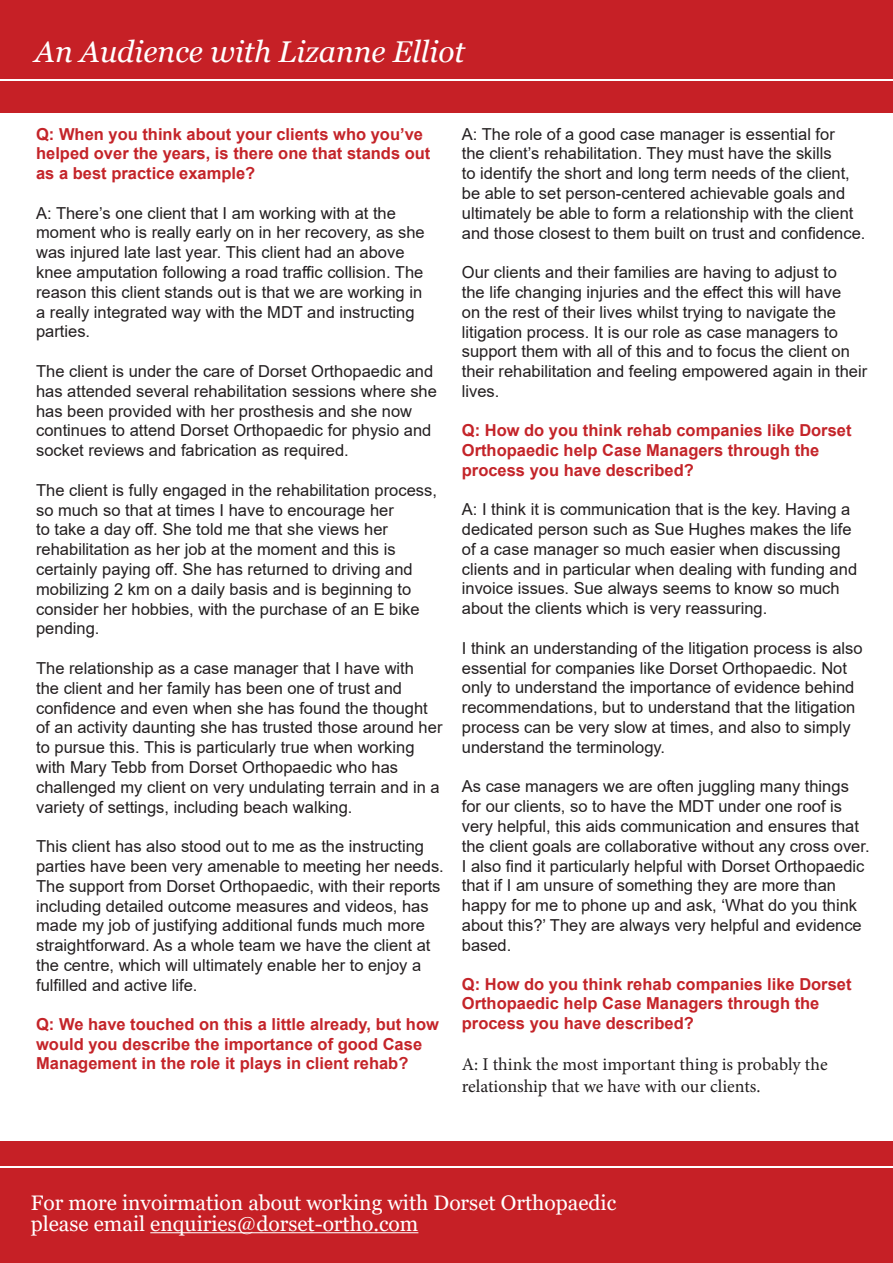
<style>
.page{position:relative;width:893px;height:1263px;background:#fff}
.page>*{position:absolute;margin:0;border:0;box-sizing:border-box;transform-origin:0 0}
.t1{font:italic 30px "Georgia";color:#fff}
.t2{font:21px/21px "Georgia";color:#fff}
.t3{font:18px/21.6px "Minion Pro";letter-spacing:-.005em;color:#231f20}
.t4{font:16.5px/19.8px "Arial";color:#231f20}
.t5{font:700 16.5px/19.6px "Arial";color:#c42429}
</style>
<div class="page">
<div style="left:0;top:0;width:893px;height:113px;background:#c62026"></div>
<hr style="left:0;top:80px;width:893px;height:1px;background:#fff">
<div style="left:0;top:1142px;width:893px;height:121px;background:#c62026"></div>
<hr style="left:0;top:1166px;width:893px;height:1px;background:#fff">
<hr style="left:150px;top:1232px;width:268px;height:1px;background:#fff">
<p class="t1" style="left:35px;top:33px;width:432px">An Audience with Lizanne Elliot</p>
<p class="t5" style="left:36px;top:124px;width:396px">Q: When you think about your clients who you’ve helped over the years, is there one that stands out as a best practice example?</p>
<p class="t4" style="left:36px;top:203px;width:390px">A: There’s one client that I am working with at the moment who is really early on in her recovery, as she was injured late last year. This client had an above knee amputation following a road traffic collision. The reason this client stands out is that we are working in a really integrated way with the MDT and instructing parties.</p>
<p class="t4" style="left:36px;top:361px;width:402px">The client is under the care of Dorset Orthopaedic and has attended several rehabilitation sessions where she has been provided with her prosthesis and she now continues to attend Dorset Orthopaedic for physio and socket reviews and fabrication as required.</p>
<p class="t4" style="left:36px;top:480px;width:402px">The client is fully engaged in the rehabilitation process, so much so that at times I have to encourage her<br>to take a day off. She told me that she views her rehabilitation as her job at the moment and this is certainly paying off. She has returned to driving and mobilizing 2 km on a daily basis and is beginning to consider her hobbies, with the purchase of an E bike pending.</p>
<p class="t4" style="left:36px;top:658px;width:408px">The relationship as a case manager that I have with<br>the client and her family has been one of trust and confidence and even when she has found the thought of an activity daunting she has trusted those around her to pursue this. This is particularly true when working with Mary Tebb from Dorset Orthopaedic who has challenged my client on very undulating terrain and in a variety of settings, including beach walking.</p>
<p class="t4" style="left:36px;top:836px;width:409px">This client has also stood out to me as the instructing parties have been very amenable to meeting her needs.<br>The support from Dorset Orthopaedic, with their reports including detailed outcome measures and videos, has made my job of justifying additional funds much more straightforward. As a whole team we have the client at the centre, which will ultimately enable her to enjoy a fulfilled and active life.</p>
<p class="t5" style="left:36px;top:1015px;width:404px">Q: We have touched on this a little already, but how would you describe the importance of good Case<br>Management in the role it plays in client rehab?</p>
<p class="t4" style="left:462px;top:124px;width:405px">A: The role of a good case manager is essential for<br>the client’s rehabilitation. They must have the skills<br>to identify the short and long term needs of the client, be able to set person-centered achievable goals and ultimately be able to form a relationship with the client and those closest to them built on trust and confidence.</p>
<p class="t4" style="left:462px;top:262px;width:407px">Our clients and their families are having to adjust to<br>the life changing injuries and the effect this will have<br>on the rest of their lives whilst trying to navigate the litigation process. It is our role as case managers to support them with all of this and to focus the client on their rehabilitation and feeling empowered again in their lives.</p>
<p class="t5" style="left:462px;top:421px;width:391px">Q: How do you think rehab companies like Dorset<br>Orthopaedic help Case Managers through the process you have described?</p>
<p class="t4" style="left:462px;top:499px;width:397px">A: I think it is communication that is the key. Having a dedicated person such as Sue Hughes makes the life of a case manager so much easier when discussing clients and in particular when dealing with funding and invoice issues. Sue always seems to know so much about the clients which is very reassuring.</p>
<p class="t4" style="left:462px;top:638px;width:402px">I think an understanding of the litigation process is also essential for companies like Dorset Orthopaedic. Not only to understand the importance of evidence behind recommendations, but to understand that the litigation process can be very slow at times, and also to simply understand the terminology.</p>
<p class="t4" style="left:462px;top:777px;width:409px">As case managers we are often juggling many things for our clients, so to have the MDT under one roof is very helpful, this aids communication and ensures that the client goals are collaborative without any cross over.<br>I also find it particularly helpful with Dorset Orthopaedic that if I am unsure of something they are more than happy for me to phone up and ask, ‘What do you think about this?’ They are always very helpful and evidence based.</p>
<p class="t5" style="left:462px;top:974px;width:391px">Q: How do you think rehab companies like Dorset<br>Orthopaedic help Case Managers through the process you have described?</p>
<p class="t3" style="left:462px;top:1053px;width:367px">A: I think the most important thing is probably the relationship that we have with our clients.</p>
<p class="t2" style="left:31px;top:1192px;width:587px">For more invoirmation about working with Dorset Orthopaedic please email enquiries@dorset-ortho.com</p>
</div>
